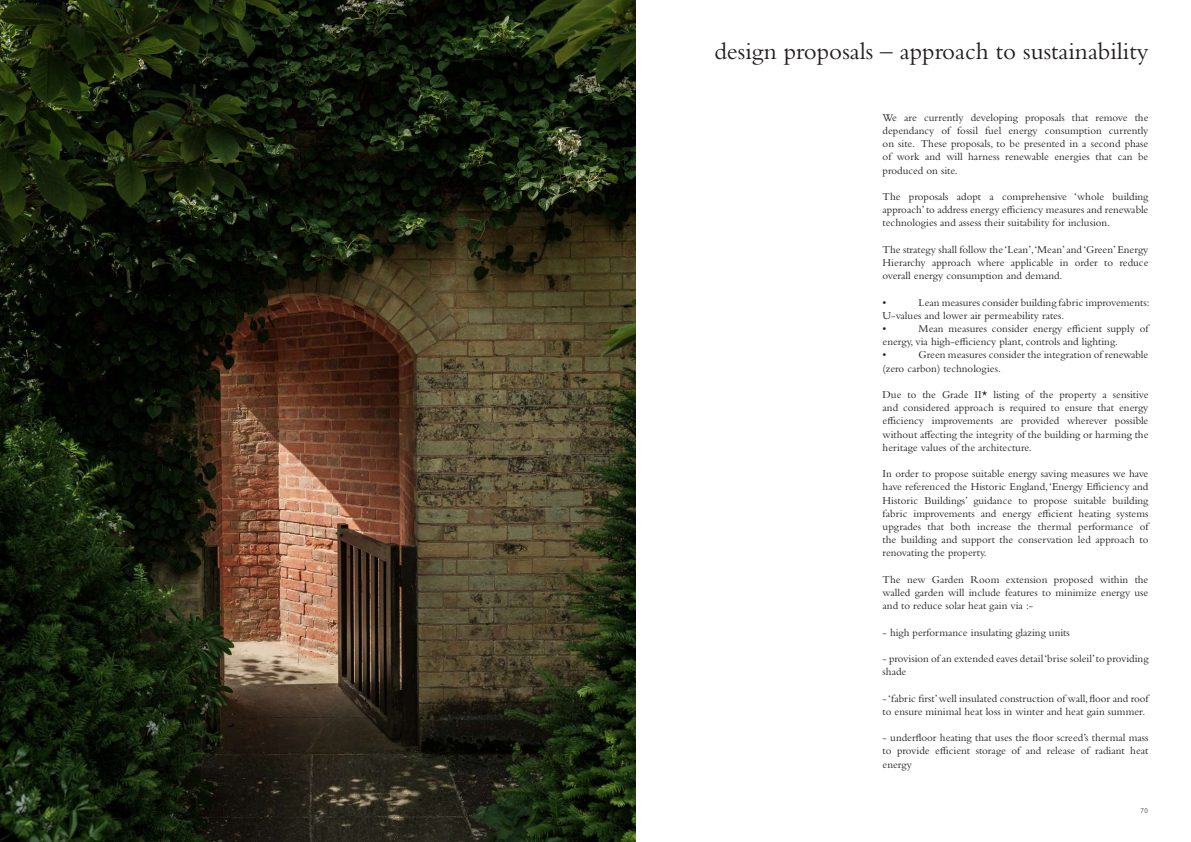
<style>
.page{position:relative;width:1191px;height:842px;background:#fff}
.page>*{position:absolute;margin:0;border:0;box-sizing:border-box;transform-origin:0 0}
.t1{font:25px "Bembo Std";color:#231f20}
.t2{font:11px/13.2px "Bembo Std";color:#231f20;text-align:justify}
.t3{font:7px "Gill Sans";color:#76787b}
</style>
<div class="page">
<img style="left:0;top:0;width:636px;height:842px">
<h1 class="t1" style="left:714px;top:37px;width:435px">design proposals – approach to sustainability</h1>
<p class="t2" style="left:882px;top:111px;width:267px">We are currently developing proposals that remove the dependancy of fossil fuel energy consumption currently on site. These proposals, to be presented in a second phase of work and will harness renewable energies that can be produced on site.</p>
<p class="t2" style="left:882px;top:190px;width:267px">The proposals adopt a comprehensive ‘whole building approach’ to address energy efficiency measures and renewable technologies and assess their suitability for inclusion.</p>
<p class="t2" style="left:882px;top:243px;width:267px">The strategy shall follow the ‘Lean’,‘Mean’ and ‘Green’ Energy Hierarchy approach where applicable in order to reduce overall energy consumption and demand.</p>
<p class="t2" style="left:882px;top:295px;width:5px">•</p>
<p class="t2" style="left:882px;top:295px;width:268px;text-align:left;text-indent:36px">Lean measures consider building fabric improvements:<br>U-values and lower air permeability rates.<br>•</p>
<p class="t2" style="left:882px;top:322px;width:267px;text-align:left;text-indent:36px">Mean measures consider energy efficient supply of energy, via high-efficiency plant, controls and lighting.<br>•</p>
<p class="t2" style="left:882px;top:348px;width:267px;text-indent:36px">Green measures consider the integration of renewable (zero carbon) technologies.</p>
<p class="t2" style="left:882px;top:388px;width:267px">Due to the Grade II* listing of the property a sensitive and considered approach is required to ensure that energy efficiency improvements are provided wherever possible without affecting the integrity of the building or harming the heritage values of the architecture.</p>
<p class="t2" style="left:882px;top:467px;width:267px">In order to propose suitable energy saving measures we have have referenced the Historic England, ‘Energy Efficiency and Historic Buildings’ guidance to propose suitable building fabric improvements and energy efficient heating systems upgrades that both increase the thermal performance of the building and support the conservation led approach to renovating the property.</p>
<p class="t2" style="left:882px;top:573px;width:267px">The new Garden Room extension proposed within the walled garden will include features to minimize energy use and to reduce solar heat gain via :-</p>
<p class="t2" style="left:882px;top:625px;width:189px">- high performance insulating glazing units</p>
<p class="t2" style="left:882px;top:652px;width:267px">- provision of an extended eaves detail ‘brise soleil’ to providing shade</p>
<p class="t2" style="left:882px;top:691px;width:267px">- ‘fabric first’ well insulated construction of wall, floor and roof to ensure minimal heat loss in winter and heat gain summer.</p>
<p class="t2" style="left:882px;top:731px;width:267px">- underfloor heating that uses the floor screed’s thermal mass to provide efficient storage of and release of radiant heat energy</p>
<p class="t3" style="left:1140px;top:806px;width:9px">70</p>
</div>
